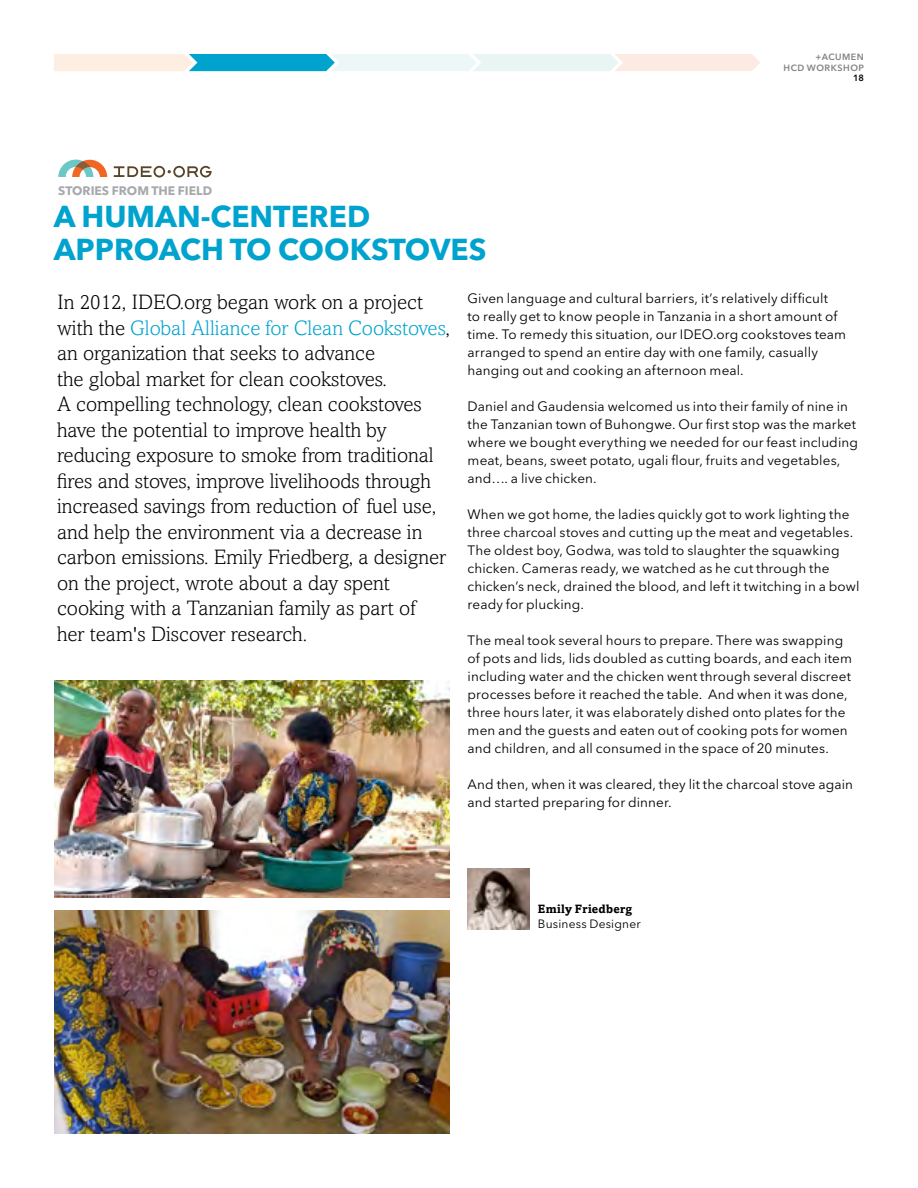
<style>
.page{position:relative;width:918px;height:1188px;background:#fff}
.page>*{position:absolute;margin:0;border:0;box-sizing:border-box;transform-origin:0 0}
.t1{font:700 30px/33px "Avenir Next LT Pro";color:#00a3ce}
.t2{font:300 21px/25.5px "Amasis";color:#000}
.t3{font:13.5px/18px "Avenir Next LT Pro";letter-spacing:.01em;color:#000}
.t4{font:700 12.3px "Avenir Next LT Pro";color:#a7a9ac}
.t5{font:12px "Avenir Next LT Pro";letter-spacing:.015em;color:#000}
.t6{font:700 12px "Amasis";letter-spacing:.025em;color:#000}
.t7{font:600 9px/10.5px "Avenir Next LT Pro";letter-spacing:.06em;color:#808284;text-align:right}
.t8{font:600 9px "Avenir Next LT Pro";color:#000}
.s1{color:#00a3ce}
</style>
<div class="page">
<svg style="left:54px;top:54px;width:706px;height:17px;background:#c5e2e6"></svg>
<img style="left:468px;top:868px;width:61px;height:62px">
<img style="left:54px;top:681px;width:396px;height:217px">
<img style="left:54px;top:911px;width:396px;height:223px">
<svg style="left:114px;top:166px;width:98px;height:12px"></svg>
<svg style="left:58px;top:160px;width:49px;height:17px"></svg>
<p class="t4" style="left:58px;top:183px;width:155px">STORIES FROM THE FIELD</p>
<p class="t7" style="left:784px;top:52px;width:82px">+ACUMEN<br>HCD WORKSHOP</p>
<p class="t8" style="left:853px;top:73px;width:12px">18</p>
<h1 class="t1" style="left:54px;top:200px;width:434px">A HUMAN-CENTERED<br>APPROACH TO COOKSTOVES</h1>
<p class="t3" style="left:468px;top:289px;width:380px">Given language and cultural barriers, it’s relatively difficult<br>to really get to know people in Tanzania in a short amount of time. To remedy this situation, our IDEO.org cookstoves team arranged to spend an entire day with one family, casually hanging out and cooking an afternoon meal.</p>
<p class="t3" style="left:468px;top:397px;width:392px">Daniel and Gaudensia welcomed us into their family of nine in the Tanzanian town of Buhongwe. Our first stop was the market where we bought everything we needed for our feast including meat, beans, sweet potato, ugali flour, fruits and vegetables, and…. a live chicken.</p>
<p class="t3" style="left:468px;top:505px;width:394px">When we got home, the ladies quickly got to work lighting the three charcoal stoves and cutting up the meat and vegetables.<br>The oldest boy, Godwa, was told to slaughter the squawking chicken. Cameras ready, we watched as he cut through the chicken’s neck, drained the blood, and left it twitching in a bowl ready for plucking.</p>
<p class="t3" style="left:468px;top:631px;width:386px">The meal took several hours to prepare. There was swapping of pots and lids, lids doubled as cutting boards, and each item including water and the chicken went through several discreet processes before it reached the table. And when it was done, three hours later, it was elaborately dished onto plates for the men and the guests and eaten out of cooking pots for women and children, and all consumed in the space of 20 minutes.</p>
<p class="t3" style="left:468px;top:775px;width:387px">And then, when it was cleared, they lit the charcoal stove again and started preparing for dinner.</p>
<p class="t2" style="left:57px;top:289px;width:394px">In 2012, IDEO.org began work on a project with the <span class="s1">Global Alliance for Clean Cookstoves</span>, an organization that seeks to advance<br>the global market for clean cookstoves.<br>A compelling technology, clean cookstoves have the potential to improve health by reducing exposure to smoke from traditional fires and stoves, improve livelihoods through increased savings from reduction of fuel use, and help the environment via a decrease in carbon emissions. Emily Friedberg, a designer on the project, wrote about a day spent cooking with a Tanzanian family as part of<br>her team's Discover research.</p>
<p class="t6" style="left:538px;top:902px;width:96px">Emily Friedberg</p>
<p class="t5" style="left:538px;top:917px;width:104px">Business Designer</p>
</div>
